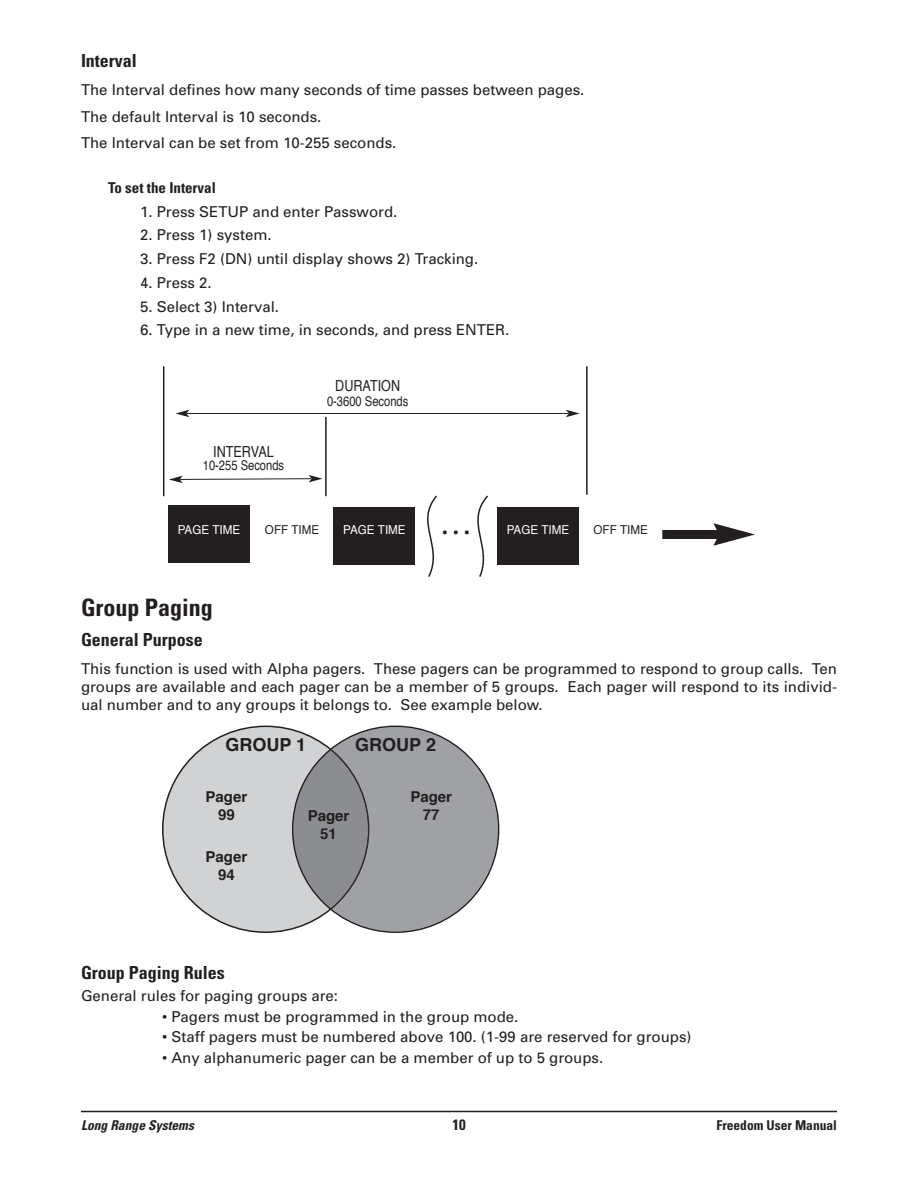
<style>
.page{position:relative;width:918px;height:1188px;background:#fff}
.page>*{position:absolute;margin:0;border:0;box-sizing:border-box;transform-origin:0 0}
.t1{font:700 condensed 24px "Univers";color:#231f20}
.t2{font:18.45px "Helvetica";color:#231f20;scale:.95 1}
.t3{font:700 condensed 18px "Univers";color:#231f20}
.t4{font:700 18px "Helvetica";color:#231f20}
.t5{font:15.3px "Helvetica";color:#231f20;scale:.83 1}
.t6{font:15px/26.7px "Univers";color:#231f20}
.t7{font:700 15px/18px "Helvetica";color:#231f20;text-align:center}
.t8{font:700 condensed 15px "Univers";color:#231f20}
.t9{font:13.5px "Helvetica";color:#231f20;scale:.83 1}
.t10{font:700 condensed 13.5px "Univers";color:#231f20}
.t11{font:italic 700 condensed 13.5px "Univers";letter-spacing:.005em;color:#231f20}
.t12{font:12.3px "Helvetica";color:#fff;scale:.95 1}
.t13{font:12.3px "Helvetica";color:#231f20;scale:.95 1}
</style>
<div class="page">
<svg style="left:162px;top:726px;width:337px;height:207px"></svg>
<div style="left:168px;top:505px;width:82px;height:57px;background:#231f20"></div>
<hr style="left:163px;top:366px;width:1px;height:130px;background:#231f20">
<hr style="left:325px;top:417px;width:2px;height:79px;background:#231f20">
<hr style="left:586px;top:366px;width:2px;height:129px;background:#231f20">
<hr style="left:187px;top:413px;width:381px;height:1px;background:#231f20">
<svg style="left:175px;top:410px;width:14px;height:7px"></svg>
<svg style="left:566px;top:410px;width:14px;height:7px"></svg>
<svg style="left:169px;top:475px;width:154px;height:8px"></svg>
<svg style="left:414px;top:495px;width:23px;height:82px"></svg>
<svg style="left:477px;top:495px;width:11px;height:82px"></svg>
<div style="left:662px;top:530px;width:59px;height:9px;background:#231f20"></div>
<svg style="left:713px;top:523px;width:42px;height:23px"></svg>
<div style="left:334px;top:507px;width:81px;height:57px;background:#231f20"></div>
<div style="left:497px;top:507px;width:82px;height:57px;background:#231f20"></div>
<hr style="left:81px;top:1111px;width:756px;height:1px;background:#231f20">
<p class="t3" style="left:81px;top:54px;width:57px">Interval</p>
<p class="t6" style="left:81px;top:78px;width:505px">The Interval defines how many seconds of time passes between pages.<br>The default Interval is 10 seconds.<br>The Interval can be set from 10-255 seconds.</p>
<p class="t8" style="left:108px;top:182px;width:109px">To set the Interval</p>
<p class="t6" style="left:140px;top:199px;width:259px">1. Press SETUP and enter Password.</p>
<p class="t6" style="left:140px;top:223px;width:133px">2. Press 1) system.</p>
<p class="t6" style="left:140px;top:247px;width:340px">3. Press F2 (DN) until display shows 2) Tracking.</p>
<p class="t6" style="left:140px;top:271px;width:73px">4. Press 2.</p>
<p class="t6" style="left:140px;top:294px;width:140px">5. Select 3) Interval.</p>
<p class="t6" style="left:140px;top:318px;width:371px">6. Type in a new time, in seconds, and press ENTER.</p>
<p class="t5" style="left:213px;top:445px;width:74px">INTERVAL</p>
<p class="t9" style="left:203px;top:460px;width:100px">10-255 Seconds</p>
<p class="t5" style="left:335px;top:379px;width:80px">DURATION</p>
<p class="t9" style="left:327px;top:396px;width:100px">0-3600 Seconds</p>
<p class="t12" style="left:178px;top:525px;width:67px">PAGE TIME</p>
<p class="t2" style="left:442px;top:525px;width:31px">•••</p>
<p class="t13" style="left:265px;top:525px;width:59px">OFF TIME</p>
<p class="t12" style="left:343px;top:525px;width:67px">PAGE TIME</p>
<p class="t12" style="left:507px;top:525px;width:67px">PAGE TIME</p>
<p class="t13" style="left:594px;top:525px;width:59px">OFF TIME</p>
<h1 class="t1" style="left:81px;top:598px;width:133px">Group Paging</h1>
<p class="t3" style="left:81px;top:633px;width:123px">General Purpose</p>
<p class="t6" style="left:81px;top:661px;width:758px;line-height:18px;text-align:justify">This function is used with Alpha pagers. These pagers can be programmed to respond to group calls. Ten groups are available and each pager can be a member of 5 groups. Each pager will respond to its individ&shy;ual number and to any groups it belongs to. See example below.</p>
<p class="t4" style="left:225px;top:737px;width:82px">GROUP 1</p>
<p class="t4" style="left:355px;top:737px;width:82px">GROUP 2</p>
<p class="t7" style="left:206px;top:789px;width:43px">Pager<br>99</p>
<p class="t7" style="left:410px;top:789px;width:43px">Pager<br>77</p>
<p class="t7" style="left:308px;top:808px;width:43px">Pager<br>51</p>
<p class="t7" style="left:206px;top:849px;width:43px">Pager<br>94</p>
<p class="t3" style="left:81px;top:966px;width:145px">Group Paging Rules</p>
<p class="t6" style="left:81px;top:984px;width:259px">General rules for paging groups are:</p>
<p class="t6" style="left:162px;top:1004px;width:358px">• Pagers must be programmed in the group mode.</p>
<p class="t6" style="left:162px;top:1025px;width:531px">• Staff pagers must be numbered above 100. (1-99 are reserved for groups)</p>
<p class="t6" style="left:162px;top:1045px;width:443px">• Any alphanumeric pager can be a member of up to 5 groups.</p>
<p class="t11" style="left:81px;top:1120px;width:115px">Long Range Systems</p>
<p class="t8" style="left:452px;top:1119px;width:15px">10</p>
<p class="t10" style="left:716px;top:1120px;width:122px">Freedom User Manual</p>
</div>
